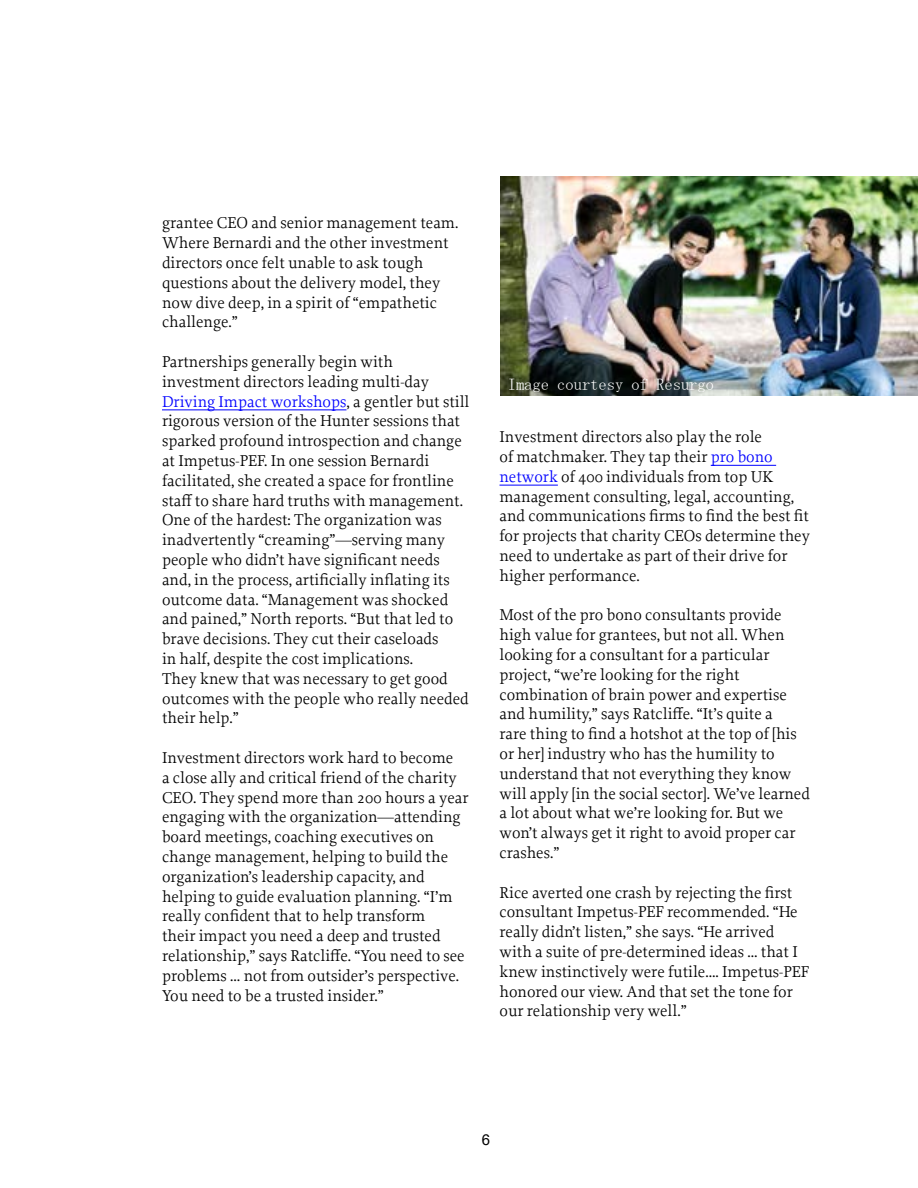
<style>
.page{position:relative;width:918px;height:1188px;background:#fff}
.page>*{position:absolute;margin:0;border:0;box-sizing:border-box;transform-origin:0 0}
.t1{font:16.5px/19.8px "Proforma";color:#000}
.t2{font:16.5px "MS Mincho";color:#fff}
.t3{font:15px "Arial";color:#000}
.s1{color:#00f}
</style>
<div class="page">
<hr style="left:162px;top:410px;width:184px;height:1px;background:#00f">
<hr style="left:711px;top:465px;width:65px;height:1px;background:#00f">
<hr style="left:500px;top:485px;width:58px;height:1px;background:#00f">
<img style="left:500px;top:176px;width:418px;height:219px">
<p class="t1" style="left:162px;top:213px;width:298px">grantee CEO and senior management team.<br>Where Bernardi and the other investment directors once felt unable to ask tough questions about the delivery model, they now dive deep, in a spirit of “empathetic challenge.”</p>
<p class="t1" style="left:162px;top:351px;width:309px">Partnerships generally begin with investment directors leading multi-day <span class="s1">Driving Impact workshops</span>, a gentler but still rigorous version of the Hunter sessions that sparked profound introspection and change at Impetus-PEF. In one session Bernardi facilitated, she created a space for frontline staff to share hard truths with management.<br>One of the hardest: The organization was inadvertently “creaming”—serving many people who didn’t have significant needs and, in the process, artificially inflating its outcome data. “Management was shocked and pained,” North reports. “But that led to brave decisions. They cut their caseloads<br>in half, despite the cost implications.<br>They knew that was necessary to get good outcomes with the people who really needed their help.”</p>
<p class="t1" style="left:162px;top:747px;width:308px">Investment directors work hard to become<br>a close ally and critical friend of the charity CEO. They spend more than 200 hours a year engaging with the organization—attending board meetings, coaching executives on change management, helping to build the organization’s leadership capacity, and helping to guide evaluation planning. “I’m really confident that to help transform<br>their impact you need a deep and trusted relationship,” says Ratcliffe. “You need to see problems … not from outsider’s perspective.<br>You need to be a trusted insider.”</p>
<p class="t2" style="left:508px;top:376px;width:208px">Image courtesy of Resurgo</p>
<p class="t1" style="left:500px;top:427px;width:312px">Investment directors also play the role<br>of matchmaker. They tap their <span class="s1">pro bono network</span> of 400 individuals from top UK management consulting, legal, accounting, and communications firms to find the best fit for projects that charity CEOs determine they need to undertake as part of their drive for higher performance.</p>
<p class="t1" style="left:500px;top:605px;width:312px">Most of the pro bono consultants provide high value for grantees, but not all. When looking for a consultant for a particular project, “we’re looking for the right combination of brain power and expertise and humility,” says Ratcliffe. “It’s quite a<br>rare thing to find a hotshot at the top of [his or her] industry who has the humility to understand that not everything they know will apply [in the social sector]. We’ve learned a lot about what we’re looking for. But we won’t always get it right to avoid proper car crashes.”</p>
<p class="t1" style="left:500px;top:882px;width:311px">Rice averted one crash by rejecting the first consultant Impetus-PEF recommended. “He really didn’t listen,” she says. “He arrived with a suite of pre-determined ideas … that I knew instinctively were futile…. Impetus-PEF honored our view. And that set the tone for our relationship very well.”</p>
<p class="t3" style="left:482px;top:1129px;width:10px">6</p>
</div>
